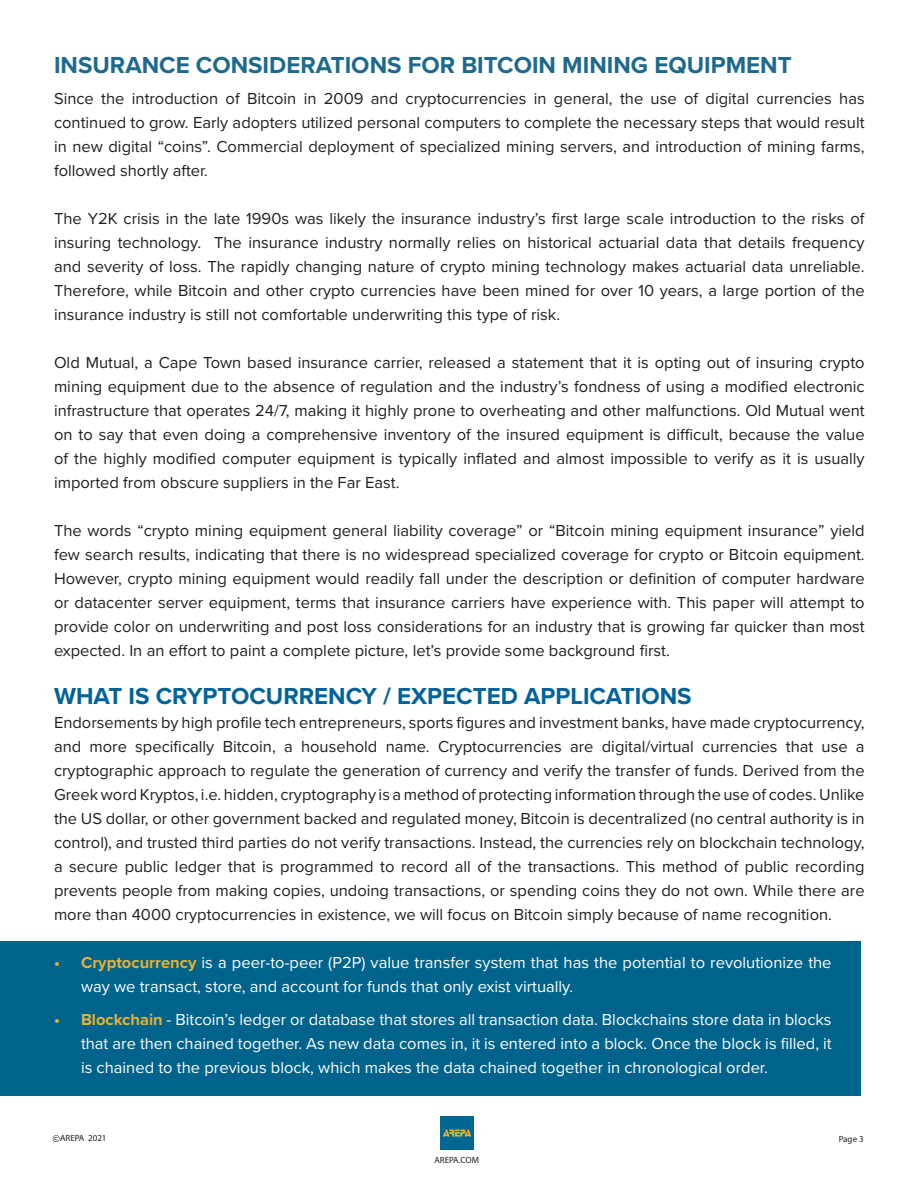
<style>
.page{position:relative;width:918px;height:1188px;background:#fff}
.page>*{position:absolute;margin:0;border:0;box-sizing:border-box;transform-origin:0 0}
.t1{font:700 24px "Proxima Nova";color:#1e6a8e}
.t2{font:700 24px "Proxima Nova";color:#006399}
.t3{font:16.5px/24px "Proxima Nova";color:#231f20;text-align:justify}
.t4{font:16.5px/24px "Proxima Nova";color:#fff}
.t5{font:9px "Myriad Pro";color:#231f20}
.s1{font-weight:700;color:#e7b035}
</style>
<div class="page">
<img style="left:440px;top:1116px;width:33px;height:33px">
<svg style="left:53px;top:1135px;width:7px;height:7px"></svg>
<div style="left:0;top:942px;width:861px;height:154px;background:#00638b"></div>
<p class="t1" style="left:54px;top:47px;width:739px">INSURANCE CONSIDERATIONS FOR BITCOIN MINING EQUIPMENT</p>
<p class="t3" style="left:54px;top:86px;width:812px">Since the introduction of Bitcoin in 2009 and cryptocurrencies in general, the use of digital currencies has continued to grow. Early adopters utilized personal computers to complete the necessary steps that would result in new digital “coins”. Commercial deployment of specialized mining servers, and introduction of mining farms, followed shortly after.</p>
<p class="t3" style="left:54px;top:206px;width:812px">The Y2K crisis in the late 1990s was likely the insurance industry’s first large scale introduction to the risks of insuring technology. The insurance industry normally relies on historical actuarial data that details frequency and severity of loss. The rapidly changing nature of crypto mining technology makes actuarial data unreliable.<br>Therefore, while Bitcoin and other crypto currencies have been mined for over 10 years, a large portion of the insurance industry is still not comfortable underwriting this type of risk.</p>
<p class="t3" style="left:54px;top:350px;width:812px">Old Mutual, a Cape Town based insurance carrier, released a statement that it is opting out of insuring crypto mining equipment due to the absence of regulation and the industry’s fondness of using a modified electronic infrastructure that operates 24/7, making it highly prone to overheating and other malfunctions. Old Mutual went on to say that even doing a comprehensive inventory of the insured equipment is difficult, because the value of the highly modified computer equipment is typically inflated and almost impossible to verify as it is usually imported from obscure suppliers in the Far East.</p>
<p class="t3" style="left:54px;top:518px;width:812px">The words “crypto mining equipment general liability coverage” or “Bitcoin mining equipment insurance” yield few search results, indicating that there is no widespread specialized coverage for crypto or Bitcoin equipment.<br>However, crypto mining equipment would readily fall under the description or definition of computer hardware or datacenter server equipment, terms that insurance carriers have experience with. This paper will attempt to provide color on underwriting and post loss considerations for an industry that is growing far quicker than most expected. In an effort to paint a complete picture, let’s provide some background first.</p>
<p class="t2" style="left:54px;top:679px;width:639px">WHAT IS CRYPTOCURRENCY / EXPECTED APPLICATIONS</p>
<p class="t3" style="left:54px;top:710px;width:812px">Endorsements by high profile tech entrepreneurs, sports figures and investment banks, have made cryptocurrency, and more specifically Bitcoin, a household name. Cryptocurrencies are digital/virtual currencies that use a cryptographic approach to regulate the generation of currency and verify the transfer of funds. Derived from the Greek word Kryptos, i.e. hidden, cryptography is a method of protecting information through the use of codes. Unlike the US dollar, or other government backed and regulated money, Bitcoin is decentralized (no central authority is in control), and trusted third parties do not verify transactions. Instead, the currencies rely on blockchain technology, a secure public ledger that is programmed to record all of the transactions. This method of public recording prevents people from making copies, undoing transactions, or spending coins they do not own. While there are more than 4000 cryptocurrencies in existence, we will focus on Bitcoin simply because of name recognition.</p>
<p class="t4" style="left:81px;top:950px;width:752px;text-indent:-27px"><span class="s1">• Cryptocurrency</span> is a peer-to-peer (P2P) value transfer system that has the potential to revolutionize the way we transact, store, and account for funds that only exist virtually.</p>
<p class="t4" style="left:81px;top:1007px;width:752px;text-align:justify;text-indent:-27px"><span class="s1">• Blockchain</span> - Bitcoin’s ledger or database that stores all transaction data. Blockchains store data in blocks that are then chained together. As new data comes in, it is entered into a block. Once the block is filled, it is chained to the previous block, which makes the data chained together in chronological order.</p>
<p class="t5" style="left:60px;top:1133px;width:48px">AREPA 2021</p>
<p class="t5" style="left:434px;top:1154px;width:46px">AREPA.COM</p>
<p class="t5" style="left:839px;top:1133px;width:26px">Page 3</p>
</div>
